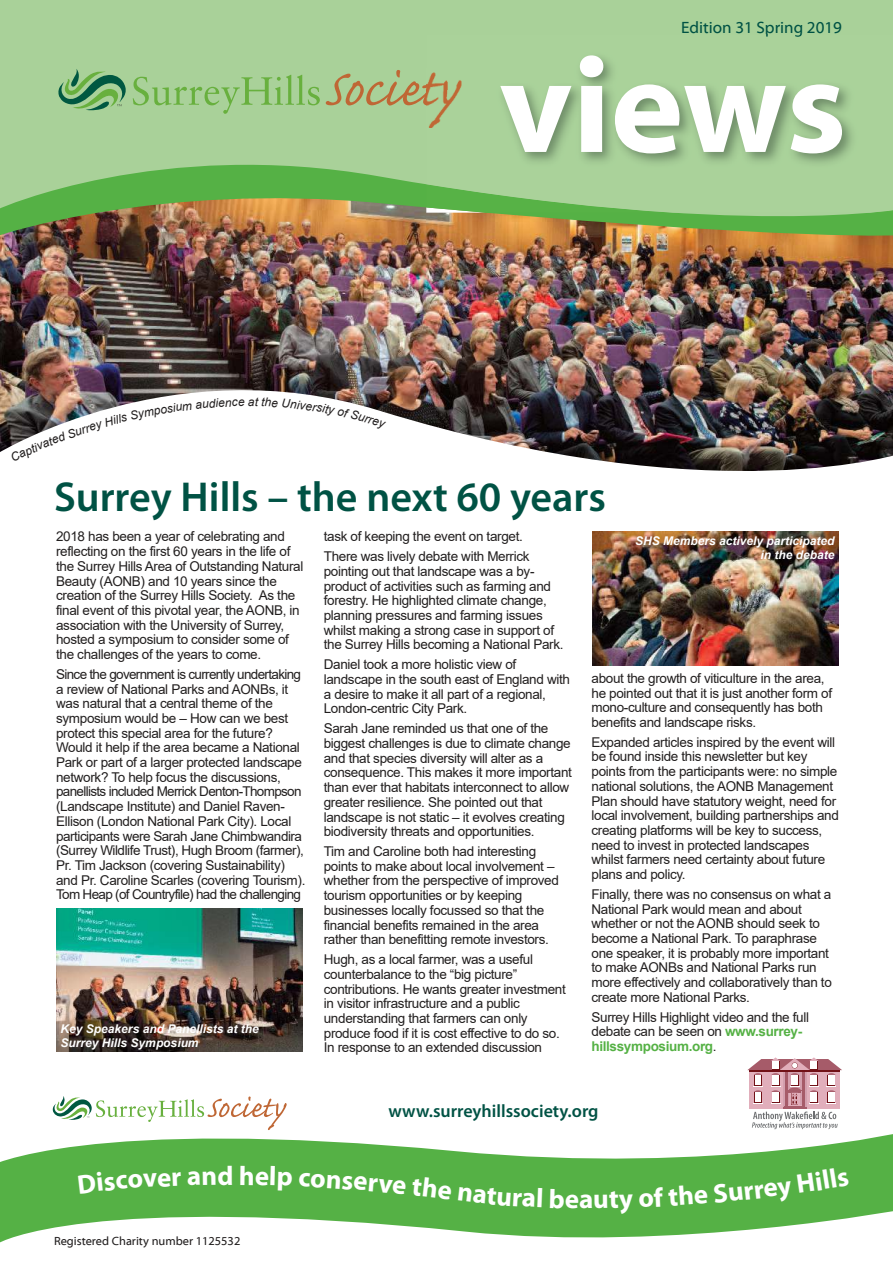
<style>
.page{position:relative;width:893px;height:1263px;background:#fff}
.page>*{position:absolute;margin:0;border:0;box-sizing:border-box;transform-origin:0 0}
.t1{font:700 135px "Myriad Web Pro";letter-spacing:-.005em;color:#fff}
.t2{font:600 42px "Myriad Pro";color:#005244}
.t3{font:700 27px "Myriad Pro";color:#fff}
.t4{font:600 18px "Myriad Pro";color:#005244}
.t5{font:16.5px "Myriad Web Pro";color:#005244}
.t6{font:13.5px/14.7px "Arial";letter-spacing:-.025em;color:#221f1f}
.t7{font:italic 700 12px/13.5px "Arial";color:#fff}
.t8{font:12px "Myriad Web Pro";color:#221f1f}
.t9{font:italic 12px "Arial";color:#221f1f}
.s1{font-weight:700;color:#55b145}
</style>
<div class="page">
<svg style="left:0;top:1129px;width:893px;height:64px;fill:#55b145"></svg>
<svg style="left:0;top:1193px;width:893px;height:50px;fill:#55b145"></svg>
<img style="left:0;top:242px;width:893px;height:229px">
<svg style="left:747px;top:1057px;width:95px;height:72px"></svg>
<svg style="left:53px;top:1096px;width:234px;height:34px"></svg>
<svg style="left:0;top:0;width:893px;height:240px;background:#9dbb7c"></svg>
<svg style="left:133px;top:75px;width:187px;height:39px;background:#9dca88"></svg>
<svg style="left:326px;top:70px;width:100px;height:58px;background:#acc189"></svg>
<svg style="left:58px;top:69px;width:69px;height:43px;background:#76ae76"></svg>
<img style="left:56px;top:909px;width:247px;height:143px">
<img style="left:426px;top:34px;width:467px;height:179px">
<svg style="left:765px;top:34px;width:7px;height:3px"></svg>
<img style="left:426px;top:69px;width:36px;height:59px">
<img style="left:592px;top:532px;width:247px;height:133px">
<svg style="left:10px;top:398px;width:234px;height:64px"></svg>
<svg style="left:255px;top:397px;width:131px;height:33px"></svg>
<div style="left:78px;top:1172px;width:103px;height:21px;background:#55b145"></div>
<svg style="left:188px;top:1171px;width:28px;height:14px"></svg>
<svg style="left:241px;top:1165px;width:51px;height:26px"></svg>
<div style="left:299px;top:1173px;width:279px;height:35px;background:#55b145"></div>
<div style="left:595px;top:1168px;width:254px;height:46px;background:#55b145"></div>
<p class="t5" style="left:681px;top:19px;width:162px">Edition 31 Spring 2019</p>
<p class="t9" style="left:248px;top:394px;width:8px">a</p>
<h1 class="t1" style="left:499px;top:33px;width:349px">views</h1>
<h2 class="t2" style="left:54px;top:481px;width:554px">Surrey Hills – the next 60 years</h2>
<p class="t6" style="left:56px;top:529px;width:249px">2018 has been a year of celebrating and reflecting on the first 60 years in the life of the Surrey Hills Area of Outstanding Natural Beauty (AONB) and 10 years since the creation of the Surrey Hills Society. As the final event of this pivotal year, the AONB, in association with the University of Surrey, hosted a symposium to consider some of the challenges of the years to come.</p>
<p class="t6" style="left:56px;top:667px;width:251px">Since the government is currently undertaking a review of National Parks and AONBs, it was natural that a central theme of the symposium would be – How can we best protect this special area for the future?<br>Would it help if the area became a National Park or part of a larger protected landscape network? To help focus the discussions, panellists included Merrick Denton-Thompson (Landscape Institute) and Daniel Raven-Ellison (London National Park City). Local participants were Sarah Jane Chimbwandira (Surrey Wildlife Trust), Hugh Broom (farmer), Pr. Tim Jackson (covering Sustainability) and Pr. Caroline Scarles (covering Tourism).<br>Tom Heap (of Countryfile) had the challenging</p>
<p class="t7" style="left:61px;top:1022px;width:200px">Key Speakers and Panellists at the<br>Surrey Hills Symposium</p>
<p class="t6" style="left:324px;top:527px;width:207px;line-height:19.8px">task of keeping the event on target.<br>There was lively debate with Merrick</p>
<p class="t6" style="left:324px;top:564px;width:241px">pointing out that landscape was a by&shy;product of activities such as farming and forestry. He highlighted climate change, planning pressures and farming issues whilst making a strong case in support of the Surrey Hills becoming a National Park.</p>
<p class="t6" style="left:324px;top:657px;width:248px">Daniel took a more holistic view of landscape in the south east of England with a desire to make it all part of a regional, London-centric City Park.</p>
<p class="t6" style="left:324px;top:721px;width:250px">Sarah Jane reminded us that one of the biggest challenges is due to climate change and that species diversity will alter as a consequence. This makes it more important than ever that habitats interconnect to allow greater resilience. She pointed out that landscape is not static – it evolves creating biodiversity threats and opportunities.</p>
<p class="t6" style="left:324px;top:844px;width:237px">Tim and Caroline both had interesting points to make about local involvement – whether from the perspective of improved tourism opportunities or by keeping businesses locally focussed so that the financial benefits remained in the area rather than benefitting remote investors.</p>
<p class="t6" style="left:324px;top:952px;width:244px">Hugh, as a local farmer, was a useful counterbalance to the “big picture” contributions. He wants greater investment in visitor infrastructure and a public understanding that farmers can only produce food if it is cost effective to do so.<br>In response to an extended discussion</p>
<p class="t7" style="left:635px;top:535px;width:201px;text-align:right">SHS Members actively participated in the debate</p>
<p class="t6" style="left:591px;top:671px;width:242px">about the growth of viticulture in the area, he pointed out that it is just another form of mono-culture and consequently has both benefits and landscape risks.</p>
<p class="t6" style="left:591px;top:734px;width:249px">Expanded articles inspired by the event will be found inside this newsletter but key points from the participants were: no simple national solutions, the AONB Management Plan should have statutory weight, need for local involvement, building partnerships and creating platforms will be key to success, need to invest in protected landscapes whilst farmers need certainty about future plans and policy.</p>
<p class="t6" style="left:591px;top:887px;width:242px">Finally, there was no consensus on what a National Park would mean and about whether or not the AONB should seek to become a National Park. To paraphrase one speaker, it is probably more important to make AONBs and National Parks run more effectively and collaboratively than to create more National Parks.</p>
<p class="t6" style="left:591px;top:1009px;width:219px">Surrey Hills Highlight video and the full debate can be seen on <span class="s1">www.surrey&shy;hillssymposium.org</span>.</p>
<h3 class="t3" style="left:217px;top:1165px;width:18px">d</h3>
<p class="t8" style="left:54px;top:1234px;width:188px">Registered Charity number 1125532</p>
<h3 class="t4" style="left:389px;top:1104px;width:212px">www.surreyhillssociety.org</h3>
<h3 class="t3" style="left:579px;top:1189px;width:16px">a</h3>
</div>
